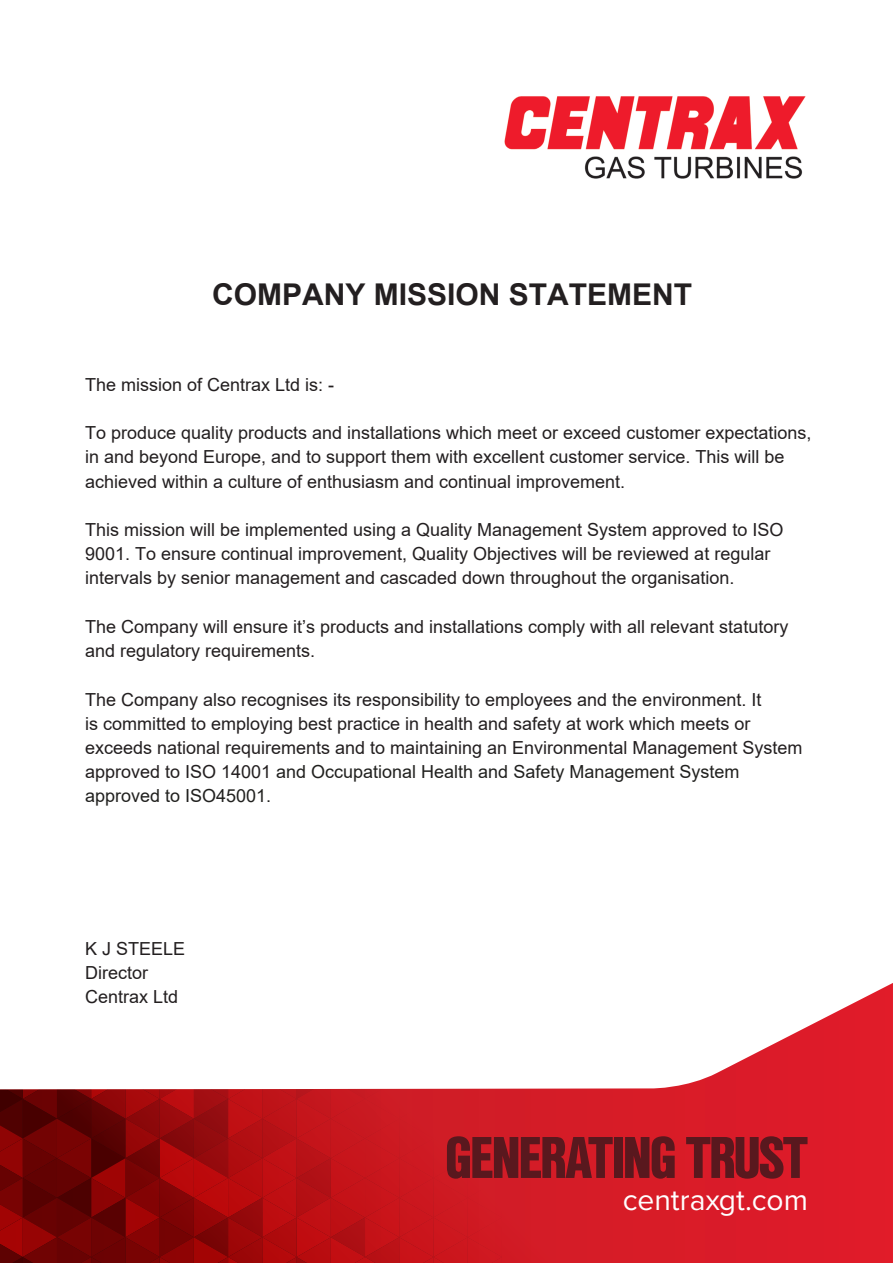
<style>
.page{position:relative;width:893px;height:1263px;background:#fff}
.page>*{position:absolute;margin:0;border:0;box-sizing:border-box;transform-origin:0 0}
.t1{font:900 57px "Nimbus San Con L";letter-spacing:-.05em;color:#59181e}
.t2{font:700 30px "Arial";color:#231f20}
.t3{font:30px "Proxima Nova";color:#fff}
.t4{font:18px/24.2px "Arial";color:#231f20}
.s1{color:#21211f}
</style>
<div class="page">
<img style="left:505px;top:96px;width:301px;height:83px">
<svg style="left:0;top:983px;width:893px;height:280px"></svg>
<p class="t2" style="left:212px;top:273px;width:482px">COMPANY MISSION STATEMENT</p>
<p class="t4" style="left:85px;top:372px;width:251px">The mission of Centrax Ltd is: -</p>
<p class="t4" style="left:85px;top:421px;width:728px">To produce quality products and installations which meet or exceed customer expectations, in and beyond Europe, and to support them with excellent customer service. This will be achieved within a culture of enthusiasm and continual improvement.</p>
<p class="t4" style="left:85px;top:517px;width:700px">This mission will be implemented using a Quality Management System approved to ISO<br>9001. To ensure continual improvement, Quality Objectives will be reviewed at regular intervals by senior management and cascaded down throughout the organisation.</p>
<p class="t4" style="left:85px;top:614px;width:705px">The Company will ensure it’s products and installations comply with all relevant statutory and regulatory requirements.</p>
<p class="t4" style="left:85px;top:687px;width:719px">The Company also recognises its responsibility to employees and the environment. It<br>is committed to employing best practice in health and safety at work which meets or exceeds national requirements and to maintaining an Environmental Management System approved to ISO 14001 <span class="s1">and Occupational Health and Safety Management System approved to ISO45001.</span></p>
<p class="t4" style="left:85px;top:936px;width:102px">K J STEELE<br>Director<br>Centrax Ltd</p>
<p class="t1" style="left:445px;top:1117px;width:365px">GENERATING TRUST</p>
<p class="t3" style="left:623px;top:1182px;width:187px">centraxgt.com</p>
</div>
